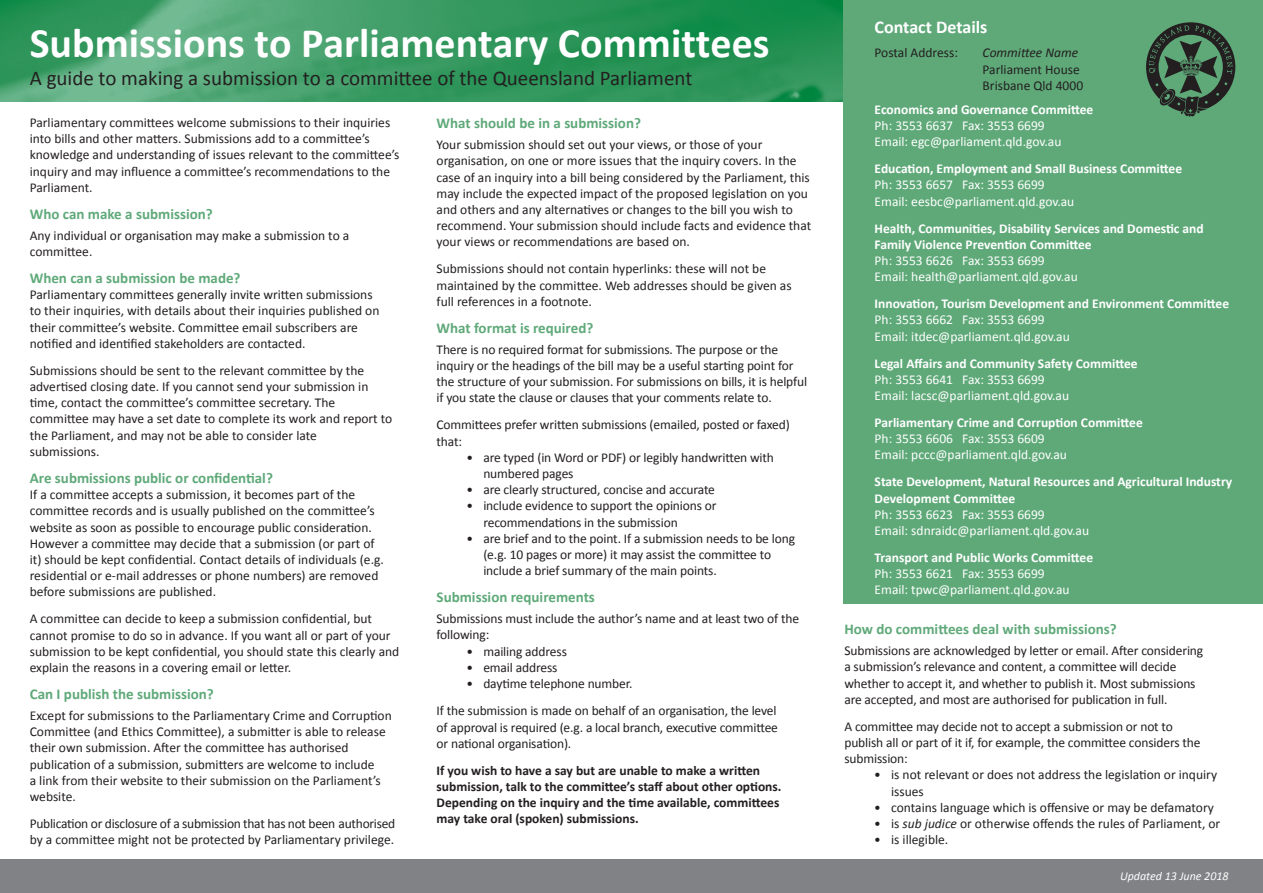
<style>
.page{position:relative;width:1263px;height:893px;background:#fff}
.page>*{position:absolute;margin:0;border:0;box-sizing:border-box;transform-origin:0 0}
.t1{font:700 42px "Calibri";color:#fff}
.t2{font:21px "Calibri";color:#231f20}
.t3{font:700 18px "Calibri";color:#fff}
.t4{font:700 15px "Calibri";color:#5fa979}
.t5{font:13.5px/16.2px "Calibri";color:#231f20}
.t6{font:13.5px/16.2px "Calibri";color:#fff}
.t7{font:700 13.5px/16.2px "Calibri";color:#fff}
.t8{font:700 13.5px/16.2px "Calibri";color:#231f20}
.t9{font:13.5px/16.2px "Calibri";letter-spacing:-.02em;color:#231f20}
.t10{font:italic 13.5px "Calibri";color:#231f20}
.t11{font:italic 12px "Calibri";color:#fff}
.s1{font-style:italic}
</style>
<div class="page">
<img style="left:0;top:0;width:843px;height:101px">
<div style="left:0;top:860px;width:1263px;height:33px;background:#808285"></div>
<div style="left:843px;top:0;width:420px;height:604px;background:#5fa979"></div>
<svg style="left:1146px;top:22px;width:89px;height:95px"></svg>
<h1 class="t1" style="left:30px;top:16px;width:741px">Submissions to Parliamentary Committees</h1>
<h2 class="t2" style="left:30px;top:65px;width:664px">A guide to making a submission to a committee of the Queensland Parliament</h2>
<p class="t5" style="left:30px;top:115px;width:371px">Parliamentary committees welcome submissions to their inquiries into bills and other matters. Submissions add to a committee’s knowledge and understanding of issues relevant to the committee’s inquiry and may influence a committee’s recommendations to the Parliament.</p>
<p class="t4" style="left:30px;top:204px;width:184px">Who can make a submission?</p>
<p class="t5" style="left:30px;top:227px;width:321px">Any individual or organisation may make a submission to a committee.</p>
<p class="t4" style="left:30px;top:268px;width:212px">When can a submission be made?</p>
<p class="t5" style="left:30px;top:287px;width:351px">Parliamentary committees generally invite written submissions to their inquiries, with details about their inquiries published on their committee’s website. Committee email subscribers are notified and identified stakeholders are contacted.</p>
<p class="t5" style="left:30px;top:362px;width:364px">Submissions should be sent to the relevant committee by the advertised closing date. If you cannot send your submission in time, contact the committee’s committee secretary. The committee may have a set date to complete its work and report to the Parliament, and may not be able to consider late<br>submissions.</p>
<p class="t4" style="left:30px;top:468px;width:245px">Are submissions public or confidential?</p>
<p class="t5" style="left:30px;top:487px;width:356px">If a committee accepts a submission, it becomes part of the committee records and is usually published on the committee’s website as soon as possible to encourage public consideration.<br>However a committee may decide that a submission (or part of it) should be kept confidential. Contact details of individuals (e.g. residential or e-mail addresses or phone numbers) are removed before submissions are published.</p>
<p class="t5" style="left:30px;top:611px;width:371px">A committee can decide to keep a submission confidential, but cannot promise to do so in advance. If you want all or part of your submission to be kept confidential, you should state this clearly and explain the reasons in a covering email or letter.</p>
<p class="t4" style="left:30px;top:684px;width:186px">Can I publish the submission?</p>
<p class="t5" style="left:30px;top:707px;width:363px">Except for submissions to the Parliamentary Crime and Corruption Committee (and Ethics Committee), a submitter is able to release their own submission. After the committee has authorised publication of a submission, submitters are welcome to include<br>a link from their website to their submission on the Parliament’s website.</p>
<p class="t9" style="left:30px;top:815px;width:367px">Publication or disclosure of a submission that has not been authorised by a committee might not be protected by Parliamentary privilege.</p>
<p class="t4" style="left:437px;top:114px;width:206px">What should be in a submission?</p>
<p class="t5" style="left:437px;top:137px;width:376px">Your submission should set out your views, or those of your organisation, on one or more issues that the inquiry covers. In the case of an inquiry into a bill being considered by the Parliament, this may include the expected impact of the proposed legislation on you and others and any alternatives or changes to the bill you wish to recommend. Your submission should include facts and evidence that your views or recommendations are based on.</p>
<p class="t5" style="left:437px;top:261px;width:357px">Submissions should not contain hyperlinks: these will not be maintained by the committee. Web addresses should be given as full references in a footnote.</p>
<p class="t4" style="left:437px;top:318px;width:158px">What format is required?</p>
<p class="t5" style="left:437px;top:341px;width:372px">There is no required format for submissions. The purpose or the inquiry or the headings of the bill may be a useful starting point for the structure of your submission. For submissions on bills, it is helpful if you state the clause or clauses that your comments relate to.</p>
<p class="t5" style="left:437px;top:417px;width:355px">Committees prefer written submissions (emailed, posted or faxed) that:</p>
<p class="t5" style="left:483px;top:449px;width:292px;text-indent:-17px">• are typed (in Word or PDF) or legibly handwritten with numbered pages</p>
<p class="t5" style="left:466px;top:482px;width:250px">• are clearly structured, concise and accurate</p>
<p class="t5" style="left:483px;top:498px;width:235px;text-indent:-17px">• include evidence to support the opinions or recommendations in the submission</p>
<p class="t5" style="left:483px;top:530px;width:313px;text-indent:-17px">• are brief and to the point. If a submission needs to be long (e.g. 10 pages or more) it may assist the committee to include a brief summary of the main points.</p>
<p class="t4" style="left:437px;top:588px;width:160px">Submission requirements</p>
<p class="t5" style="left:437px;top:611px;width:364px">Submissions must include the author’s name and at least two of the following:</p>
<p class="t5" style="left:466px;top:643px;width:102px">• mailing address</p>
<p class="t5" style="left:466px;top:660px;width:93px">• email address</p>
<p class="t5" style="left:437px;top:670px;width:342px;line-height:27px;text-indent:30px">• daytime telephone number.<br>If the submission is made on behalf of an organisation, the level</p>
<p class="t5" style="left:437px;top:719px;width:343px">of approval is required (e.g. a local branch, executive committee or national organisation).</p>
<p class="t8" style="left:437px;top:762px;width:346px">If you wish to have a say but are unable to make a written submission, talk to the committee’s staff about other options.<br>Depending on the inquiry and the time available, committees may take oral (spoken) submissions.</p>
<h3 class="t3" style="left:875px;top:15px;width:114px">Contact Details</h3>
<p class="t5" style="left:875px;top:45px;width:85px">Postal Address:</p>
<p class="t10" style="left:983px;top:44px;width:97px">Committee Name</p>
<p class="t5" style="left:983px;top:61px;width:102px">Parliament House<br>Brisbane Qld 4000</p>
<p class="t7" style="left:875px;top:101px;width:220px">Economics and Governance Committee</p>
<p class="t6" style="left:875px;top:117px;width:188px">Ph: 3553 6637 Fax: 3553 6699<br>Email: egc@parliament.qld.gov.au</p>
<p class="t7" style="left:875px;top:161px;width:309px">Education, Employment and Small Business Committee</p>
<p class="t6" style="left:875px;top:177px;width:201px">Ph: 3553 6657 Fax: 3553 6699<br>Email: eesbc@parliament.qld.gov.au</p>
<p class="t7" style="left:875px;top:220px;width:331px">Health, Communities, Disability Services and Domestic and<br>Family Violence Prevention Committee</p>
<p class="t6" style="left:875px;top:252px;width:205px">Ph: 3553 6626 Fax: 3553 6699<br>Email: health@parliament.qld.gov.au</p>
<p class="t7" style="left:875px;top:296px;width:356px">Innovation, Tourism Development and Environment Committee</p>
<p class="t6" style="left:875px;top:312px;width:197px">Ph: 3553 6662 Fax: 3553 6699<br>Email: itdec@parliament.qld.gov.au</p>
<p class="t7" style="left:875px;top:355px;width:265px">Legal Affairs and Community Safety Committee</p>
<p class="t6" style="left:875px;top:371px;width:196px">Ph: 3553 6641 Fax: 3553 6699<br>Email: lacsc@parliament.qld.gov.au</p>
<p class="t7" style="left:875px;top:414px;width:270px">Parliamentary Crime and Corruption Committee</p>
<p class="t6" style="left:875px;top:431px;width:194px">Ph: 3553 6606 Fax: 3553 6609<br>Email: pccc@parliament.qld.gov.au</p>
<p class="t7" style="left:875px;top:474px;width:359px">State Development, Natural Resources and Agricultural Industry<br>Development Committee</p>
<p class="t6" style="left:875px;top:506px;width:216px">Ph: 3553 6623 Fax: 3553 6699<br>Email: sdnraidc@parliament.qld.gov.au</p>
<p class="t7" style="left:875px;top:549px;width:220px">Transport and Public Works Committee</p>
<p class="t6" style="left:875px;top:566px;width:196px">Ph: 3553 6621 Fax: 3553 6699<br>Email: tpwc@parliament.qld.gov.au</p>
<p class="t4" style="left:844px;top:619px;width:274px">How do committees deal with submissions?</p>
<p class="t5" style="left:844px;top:643px;width:360px">Submissions are acknowledged by letter or email. After considering a submission’s relevance and content, a committee will decide whether to accept it, and whether to publish it. Most submissions are accepted, and most are authorised for publication in full.</p>
<p class="t5" style="left:844px;top:718px;width:358px">A committee may decide not to accept a submission or not to publish all or part of it if, for example, the committee considers the submission:</p>
<p class="t5" style="left:891px;top:767px;width:327px;text-indent:-17px">• is not relevant or does not address the legislation or inquiry issues</p>
<p class="t5" style="left:874px;top:799px;width:341px">• contains language which is offensive or may be defamatory</p>
<p class="t5" style="left:874px;top:815px;width:348px">• is <span class="s1">sub judice</span> or otherwise offends the rules of Parliament, or</p>
<p class="t5" style="left:874px;top:832px;width:76px">• is illegible.</p>
<p class="t11" style="left:1120px;top:867px;width:110px">Updated 13 June 2018</p>
</div>
